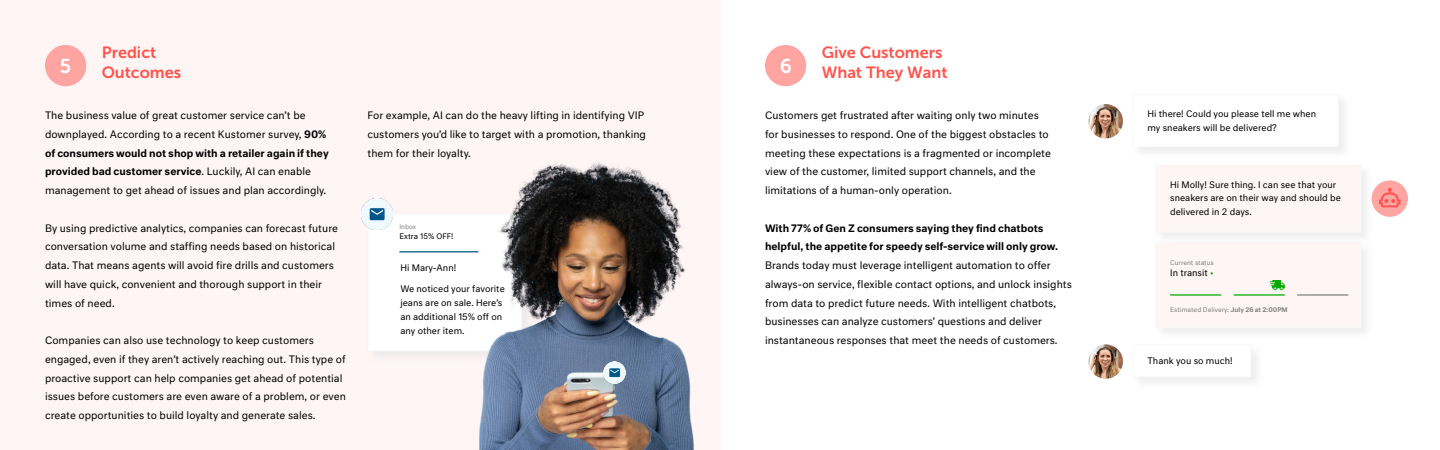
<style>
.page{position:relative;width:1440px;height:450px;background:#fff}
.page>*{position:absolute;margin:0;border:0;box-sizing:border-box;transform-origin:0 0}
.t1{font:20px "Museo Sans 700";color:#fff}
.t2{font:16.25px/20px "Museo Sans 700";color:#ff534b}
.t3{font:10px/18.8px "Neutral Std";color:#000}
.t4{font:500 10px/18.8px "Neutral Std";color:#000}
.t5{font:8.75px/13.8px "Neutral Std";color:#000}
.t6{font:7.5px "Neutral Std";color:#000}
.t7{font:6.25px "Neutral Std";color:#808080}
.s1{font-weight:500}
.s2{color:#00a900}
</style>
<div class="page">
<div style="left:0;top:0;width:720px;height:450px;background:#fff5f5"></div>
<div style="left:45px;top:45px;width:41px;height:41px;background:#ffa4a1;border-radius:50%"></div>
<div style="left:765px;top:45px;width:41px;height:41px;background:#ffa4a1;border-radius:50%"></div>
<img style="left:1089px;top:104px;width:34px;height:34px;border-radius:17px">
<img style="left:1089px;top:344px;width:34px;height:35px;border-radius:17px">
<div style="left:1132px;top:93px;width:219px;height:67px;background:#f7f7f8"></div>
<div style="left:1133px;top:95px;width:205px;height:52px;background:#fff"></div>
<div style="left:1132px;top:344px;width:131px;height:46px;background:#f7f7f8"></div>
<div style="left:1133px;top:345px;width:118px;height:32px;background:#fff"></div>
<div style="left:1154px;top:164px;width:219px;height:81px;background:#f5f5f5"></div>
<div style="left:1156px;top:165px;width:205px;height:67px;background:#fff5f5"></div>
<div style="left:1154px;top:241px;width:219px;height:99px;background:#f8f8f8"></div>
<div style="left:1156px;top:242px;width:205px;height:86px;background:#fff5f5"></div>
<div style="left:1372px;top:180px;width:36px;height:37px;background:#ffa5a2;border-radius:50%"></div>
<svg style="left:1379px;top:188px;width:22px;height:19px"></svg>
<hr style="left:1170px;top:294px;width:51px;height:2px;background:#00a900">
<hr style="left:1234px;top:294px;width:51px;height:2px;background:#00a900">
<hr style="left:1297px;top:294px;width:51px;height:2px;background:#808080">
<svg style="left:1270px;top:280px;width:15px;height:10px"></svg>
<div style="left:367px;top:213px;width:167px;height:151px;background:#f7f0f1"></div>
<div style="left:368px;top:214px;width:154px;height:137px;background:#fff"></div>
<hr style="left:399px;top:251px;width:79px;height:1px;background:#005789">
<img style="left:361px;top:199px;width:31px;height:30px">
<img style="left:476px;top:162px;width:218px;height:288px">
<img style="left:603px;top:361px;width:23px;height:23px">
<h2 class="t2" style="left:102px;top:42px;width:81px">Predict<br>Outcomes</h2>
<h2 class="t2" style="left:822px;top:42px;width:127px">Give Customers<br>What They Want</h2>
<p class="t3" style="left:765px;top:106px;width:288px">Customers get frustrated after waiting only two minutes for businesses to respond. One of the biggest obstacles to meeting these expectations is a fragmented or incomplete view of the customer, limited support channels, and the limitations of a human-only operation.</p>
<p class="t4" style="left:765px;top:218px;width:295px">With 77% of Gen Z consumers saying they find chatbots helpful, the appetite for speedy self-service will only grow.</p>
<p class="t3" style="left:765px;top:256px;width:308px">Brands today must leverage intelligent automation to offer always-on service, flexible contact options, and unlock insights from data to predict future needs. With intelligent chatbots, businesses can analyze customers’ questions and deliver instantaneous responses that meet the needs of customers.</p>
<h1 class="t1" style="left:60px;top:55px;width:13px">5</h1>
<h1 class="t1" style="left:780px;top:55px;width:14px">6</h1>
<p class="t3" style="left:45px;top:106px;width:285px">The business value of great customer service can’t be downplayed. According to a recent Kustomer survey, <span class="s1">90% of consumers would not shop with a retailer again if they provided bad customer service</span>. Luckily, AI can enable management to get ahead of issues and plan accordingly.</p>
<p class="t3" style="left:45px;top:218px;width:295px">By using predictive analytics, companies can forecast future conversation volume and staffing needs based on historical data. That means agents will avoid fire drills and customers will have quick, convenient and thorough support in their times of need.</p>
<p class="t3" style="left:45px;top:331px;width:302px">Companies can also use technology to keep customers engaged, even if they aren’t actively reaching out. This type of proactive support can help companies get ahead of potential issues before customers are even aware of a problem, or even create opportunities to build loyalty and generate sales.</p>
<p class="t3" style="left:368px;top:106px;width:280px">For example, AI can do the heavy lifting in identifying VIP customers you’d like to target with a promotion, thanking them for their loyalty.</p>
<p class="t7" style="left:399px;top:222px;width:18px">Inbox</p>
<p class="t6" style="left:399px;top:231px;width:55px">Extra 15% OFF!</p>
<p class="t5" style="left:400px;top:261px;width:57px">Hi Mary-Ann!</p>
<p class="t5" style="left:400px;top:282px;width:106px">We noticed your favorite jeans are on sale. Here’s an additional 15% off on any other item.</p>
<p class="t5" style="left:1148px;top:107px;width:170px">Hi there! Could you please tell me when my sneakers will be delivered?</p>
<p class="t5" style="left:1170px;top:177px;width:172px">Hi Molly! Sure thing. I can see that your sneakers are on their way and should be delivered in 2 days.</p>
<p class="t7" style="left:1170px;top:258px;width:45px">Current status</p>
<p class="t5" style="left:1170px;top:266px;width:45px">In transit <span class="s2">•</span></p>
<p class="t7" style="left:1170px;top:306px;width:119px">Estimated Delivery: <span class="s1">July 26 at 2:00PM</span></p>
<p class="t5" style="left:1148px;top:354px;width:87px">Thank you so much!</p>
</div>
